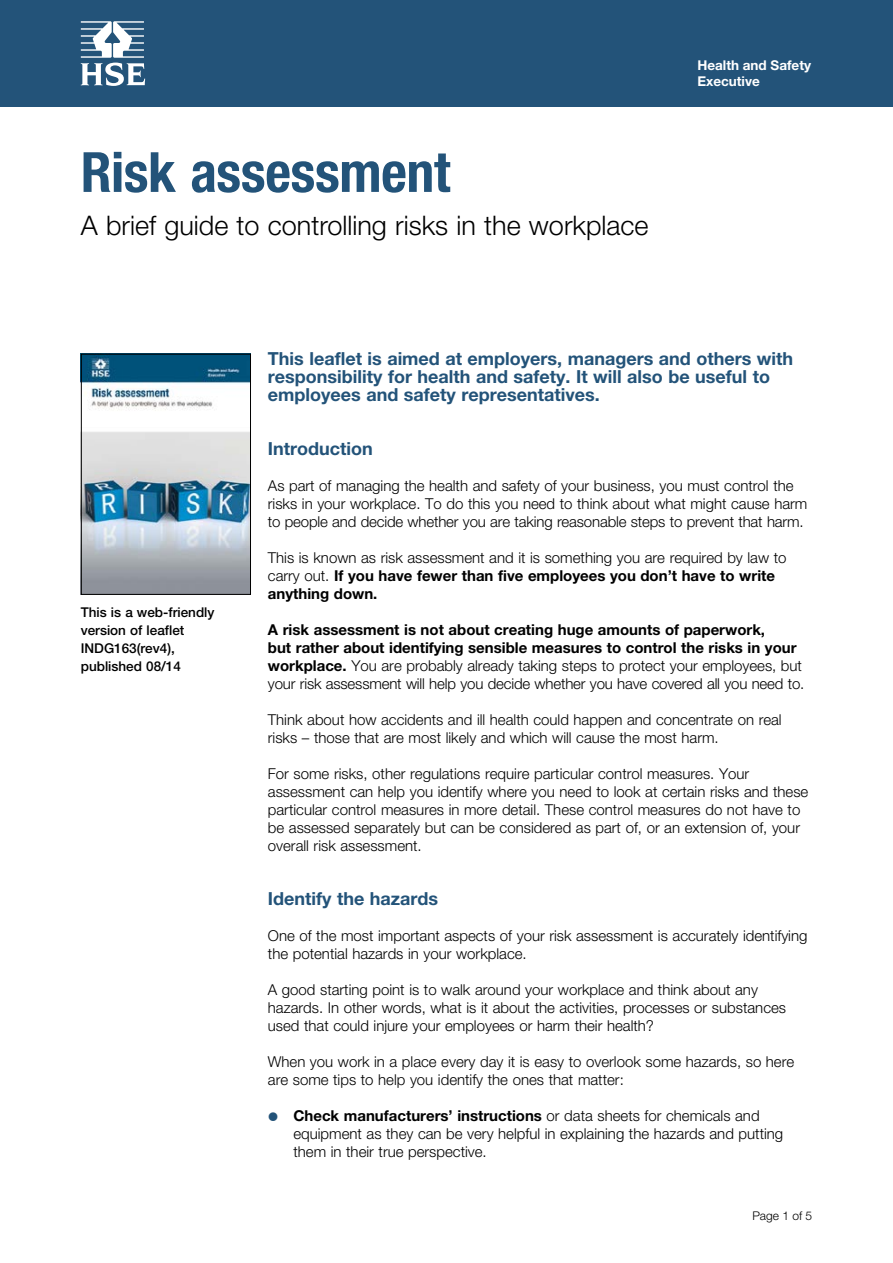
<style>
.page{position:relative;width:893px;height:1263px;background:#fff}
.page>*{position:absolute;margin:0;border:0;box-sizing:border-box;transform-origin:0 0}
.H__title_A4{font:700 condensed 55.5px "Helvetica Neue LT";letter-spacing:-.005em;color:#235379}
.H6__subtitle_A4{font:300 27px "Helvetica Neue LT";color:#000}
.H2__A_head{font:700 18px/18px "Helvetica Neue LT";color:#235379}
.P__bodytext{font:300 15px/18px "Helvetica Neue LT";color:#000}
.P__bodytext-2{font:700 15px/18px "Helvetica Neue LT";color:#000}
.P__bodytext-3{font:500 13.5px/18px "Helvetica Neue LT";color:#000}
.t1{font:700 13.5px/15.8px "Helvetica Neue LT";color:#fff}
.t2{font:300 12px "Helvetica Neue LT";color:#000}
.s1{font-weight:700}
.s2{font-weight:300}
</style>
<div class="page">
<div style="left:0;top:0;width:893px;height:106px;background:#235379"></div>
<svg style="left:81px;top:21px;width:64px;height:65px"></svg>
<img style="left:83px;top:356px;width:166px;height:237px">
<div style="left:81px;top:354px;width:170px;height:241px;border:1px solid #000"></div>
<p class="H__title_A4" style="left:81px;top:139px;width:371px">Risk assessment</p>
<p class="H6__subtitle_A4" style="left:81px;top:209px;width:569px">A brief guide to controlling risks in the workplace</p>
<p class="t1" style="left:697px;top:57px;width:115px">Health and Safety<br>Executive</p>
<p class="P__bodytext-3" style="left:81px;top:603px;width:135px">This is a web-friendly version of leaflet<br>INDG163(rev4), published 08/14</p>
<p class="H2__A_head" style="left:268px;top:349px;width:527px">This leaflet is aimed at employers, managers and others with responsibility for health and safety. It will also be useful to employees and safety representatives.</p>
<p class="H2__A_head" style="left:268px;top:439px;width:106px">Introduction</p>
<p class="P__bodytext" style="left:268px;top:476px;width:541px">As part of managing the health and safety of your business, you must control the risks in your workplace. To do this you need to think about what might cause harm to people and decide whether you are taking reasonable steps to prevent that harm.</p>
<p class="P__bodytext" style="left:268px;top:548px;width:520px">This is known as risk assessment and it is something you are required by law to carry out. <span class="s1">If you have fewer than five employees you don’t have to write anything down.</span></p>
<p class="P__bodytext-2" style="left:268px;top:620px;width:538px">A risk assessment is not about creating huge amounts of paperwork,<br>but rather about identifying sensible measures to control the risks in your workplace. <span class="s2">You are probably already taking steps to protect your employees, but your risk assessment will help you decide whether you have covered all you need to.</span></p>
<p class="P__bodytext" style="left:268px;top:710px;width:515px">Think about how accidents and ill health could happen and concentrate on real risks – those that are most likely and which will cause the most harm.</p>
<p class="P__bodytext" style="left:268px;top:764px;width:542px">For some risks, other regulations require particular control measures. Your assessment can help you identify where you need to look at certain risks and these particular control measures in more detail. These control measures do not have to be assessed separately but can be considered as part of, or an extension of, your overall risk assessment.</p>
<p class="H2__A_head" style="left:268px;top:889px;width:172px">Identify the hazards</p>
<p class="P__bodytext" style="left:268px;top:926px;width:541px">One of the most important aspects of your risk assessment is accurately identifying the potential hazards in your workplace.</p>
<p class="P__bodytext" style="left:268px;top:980px;width:520px">A good starting point is to walk around your workplace and think about any hazards. In other words, what is it about the activities, processes or substances used that could injure your employees or harm their health?</p>
<p class="P__bodytext" style="left:268px;top:1052px;width:528px">When you work in a place every day it is easy to overlook some hazards, so here are some tips to help you identify the ones that matter:</p>
<p class="P__bodytext" style="left:293px;top:1106px;width:491px"><span class="s1">Check manufacturers’ instructions</span> or data sheets for chemicals and equipment as they can be very helpful in explaining the hazards and putting them in their true perspective.</p>
<p class="t2" style="left:752px;top:1209px;width:61px">Page 1 of 5</p>
</div>
